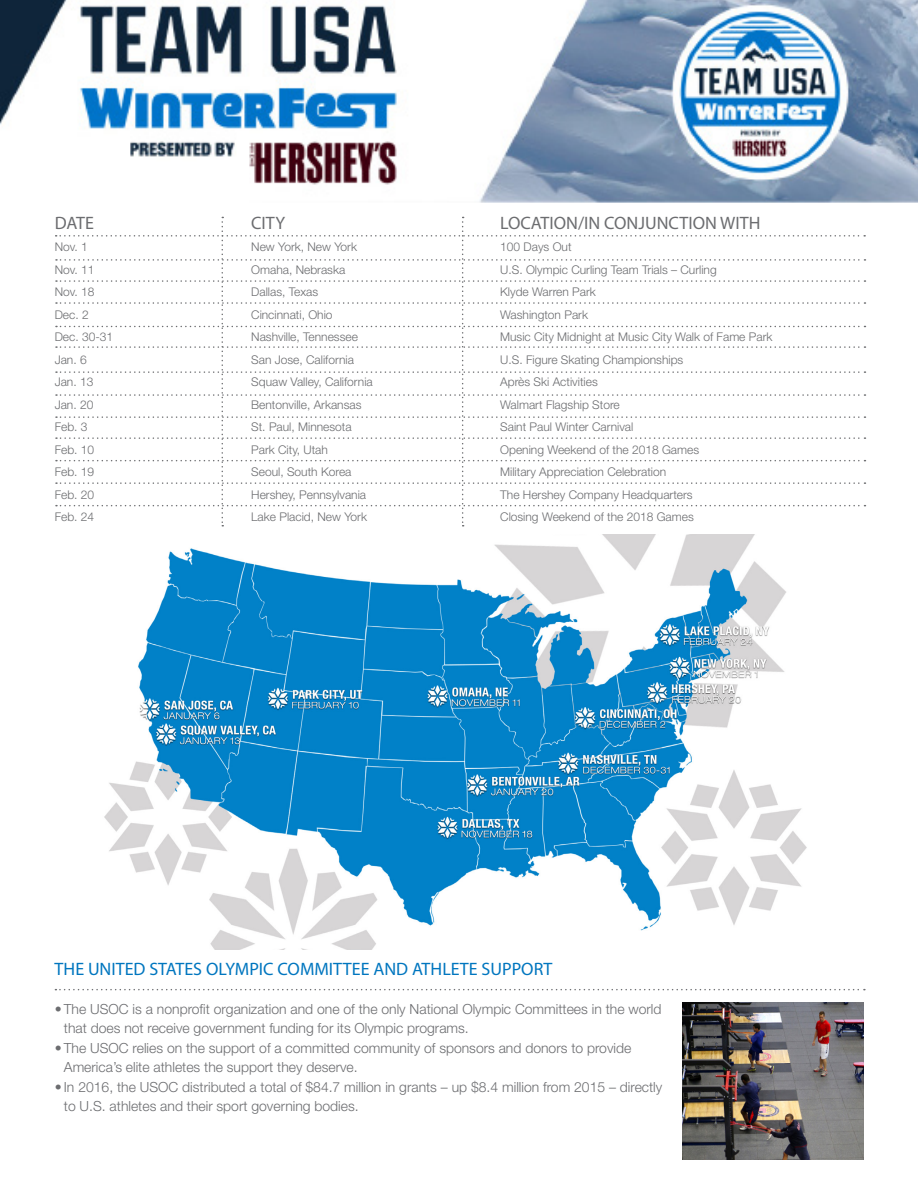
<style>
.page{position:relative;width:918px;height:1188px;background:#fff}
.page>*{position:absolute;margin:0;border:0;box-sizing:border-box;transform-origin:0 0}
.t1{font:18px "Myriad Pro";color:#0076bf}
.t2{font:18px "Myriad Pro";color:#6c6d70}
.t3{font:300 13.95px "Helvetica Neue LT Std";color:#6c6d70}
.t4{font:300 12px "Helvetica Neue LT Std";color:#6c6d70}
</style>
<div class="page">
<svg style="left:55px;top:989px;width:810px;height:1px"></svg>
<img style="left:683px;top:1003px;width:181px;height:157px">
<svg style="left:56px;top:217px;width:809px;height:309px"></svg>
<img style="left:104px;top:535px;width:703px;height:414px">
<img style="left:0;top:0;width:918px;height:203px">
<p class="t2" style="left:55px;top:212px;width:41px">DATE</p>
<p class="t2" style="left:251px;top:212px;width:35px">CITY</p>
<p class="t2" style="left:500px;top:212px;width:262px">LOCATION/IN CONJUNCTION WITH</p>
<p class="t4" style="left:55px;top:240px;width:35px">Nov. 1</p>
<p class="t4" style="left:251px;top:240px;width:107px">New York, New York</p>
<p class="t4" style="left:500px;top:240px;width:73px">100 Days Out</p>
<p class="t4" style="left:55px;top:262px;width:41px">Nov. 11</p>
<p class="t4" style="left:251px;top:262px;width:96px">Omaha, Nebraska</p>
<p class="t4" style="left:500px;top:262px;width:218px">U.S. Olympic Curling Team Trials – Curling</p>
<p class="t4" style="left:55px;top:285px;width:41px">Nov. 18</p>
<p class="t4" style="left:251px;top:285px;width:68px">Dallas, Texas</p>
<p class="t4" style="left:500px;top:285px;width:97px">Klyde Warren Park</p>
<p class="t4" style="left:55px;top:307px;width:36px">Dec. 2</p>
<p class="t4" style="left:251px;top:307px;width:83px">Cincinnati, Ohio</p>
<p class="t4" style="left:500px;top:307px;width:89px">Washington Park</p>
<p class="t4" style="left:55px;top:330px;width:60px">Dec. 30-31</p>
<p class="t4" style="left:251px;top:330px;width:108px">Nashville, Tennessee</p>
<p class="t4" style="left:500px;top:330px;width:274px">Music City Midnight at Music City Walk of Fame Park</p>
<p class="t4" style="left:55px;top:352px;width:34px">Jan. 6</p>
<p class="t4" style="left:251px;top:352px;width:104px">San Jose, California</p>
<p class="t4" style="left:500px;top:352px;width:185px">U.S. Figure Skating Championships</p>
<p class="t4" style="left:55px;top:375px;width:40px">Jan. 13</p>
<p class="t4" style="left:251px;top:375px;width:123px">Squaw Valley, California</p>
<p class="t4" style="left:500px;top:375px;width:99px">Après Ski Activities</p>
<p class="t4" style="left:55px;top:397px;width:40px">Jan. 20</p>
<p class="t4" style="left:251px;top:397px;width:112px">Bentonville, Arkansas</p>
<p class="t4" style="left:500px;top:397px;width:121px">Walmart Flagship Store</p>
<p class="t4" style="left:55px;top:420px;width:34px">Feb. 3</p>
<p class="t4" style="left:251px;top:420px;width:102px">St. Paul, Minnesota</p>
<p class="t4" style="left:500px;top:420px;width:135px">Saint Paul Winter Carnival</p>
<p class="t4" style="left:55px;top:442px;width:41px">Feb. 10</p>
<p class="t4" style="left:251px;top:442px;width:78px">Park City, Utah</p>
<p class="t4" style="left:500px;top:442px;width:200px">Opening Weekend of the 2018 Games</p>
<p class="t4" style="left:55px;top:465px;width:41px">Feb. 19</p>
<p class="t4" style="left:251px;top:465px;width:102px">Seoul, South Korea</p>
<p class="t4" style="left:500px;top:465px;width:168px">Military Appreciation Celebration</p>
<p class="t4" style="left:55px;top:487px;width:41px">Feb. 20</p>
<p class="t4" style="left:251px;top:487px;width:116px">Hershey, Pennsylvania</p>
<p class="t4" style="left:500px;top:487px;width:194px">The Hershey Company Headquarters</p>
<p class="t4" style="left:55px;top:510px;width:41px">Feb. 24</p>
<p class="t4" style="left:251px;top:510px;width:117px">Lake Placid, New York</p>
<p class="t4" style="left:500px;top:510px;width:195px">Closing Weekend of the 2018 Games</p>
<p class="t1" style="left:55px;top:958px;width:499px">THE UNITED STATES OLYMPIC COMMITTEE AND ATHLETE SUPPORT</p>
<p class="t3" style="left:55px;top:1000px;width:608px">• The USOC is a nonprofit organization and one of the only National Olympic Committees in the world</p>
<p class="t3" style="left:64px;top:1020px;width:406px">that does not receive government funding for its Olympic programs.</p>
<p class="t3" style="left:55px;top:1039px;width:578px">• The USOC relies on the support of a committed community of sponsors and donors to provide</p>
<p class="t3" style="left:64px;top:1059px;width:295px">America’s elite athletes the support they deserve.</p>
<p class="t3" style="left:55px;top:1078px;width:609px">• In 2016, the USOC distributed a total of $84.7 million in grants – up $8.4 million from 2015 – directly</p>
<p class="t3" style="left:64px;top:1098px;width:296px">to U.S. athletes and their sport governing bodies.</p>
</div>
